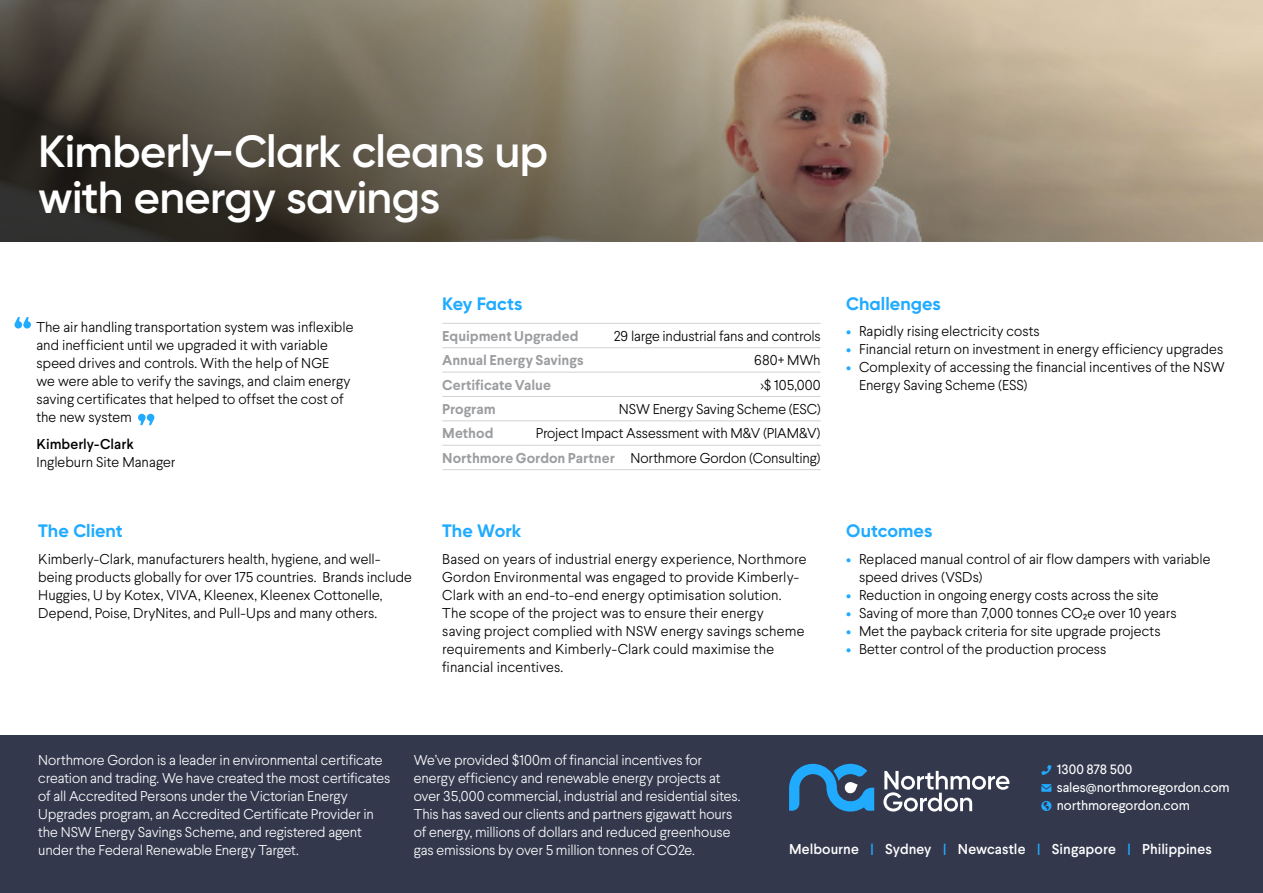
<style>
.page{position:relative;width:1263px;height:893px;background:#fff}
.page>*{position:absolute;margin:0;border:0;box-sizing:border-box;transform-origin:0 0}
.t1{font:600 45px/46.5px "Gilroy";letter-spacing:-.015em;color:#fff}
.t2{font:700 18px "Gilroy";color:#21abff}
.t3{font:300 14.25px/18px "Larsseit";color:#000}
.t4{font:300 14.25px/18px "Larsseit";letter-spacing:-.01em;color:#fff}
.t5{font:700 14.25px "Larsseit";letter-spacing:-.005em;color:#9b9da0}
.t6{font:500 14.25px "Larsseit";color:#fff}
.t7{font:500 14.25px "Larsseit";color:#000}
.t8{font:13.5px/18px "Larsseit";letter-spacing:-.005em;color:#fff}
.s1{font-weight:700;color:#9b9da0}
.s2{font-weight:400;color:#21abff}
.s3{font-family:"SS Standard";font-size:10.2px;color:#21abff}
.s4{color:#21abff}
</style>
<div class="page">
<div style="left:0;top:735px;width:1263px;height:158px;background:#33384d"></div>
<svg style="left:789px;top:763px;width:85px;height:49px"></svg>
<svg style="left:883px;top:771px;width:126px;height:40px"></svg>
<hr style="left:442px;top:323px;width:379px;height:1px;background:#d1d3d4">
<hr style="left:442px;top:347px;width:379px;height:1px;background:#d1d3d4">
<hr style="left:442px;top:372px;width:379px;height:1px;background:#d1d3d4">
<hr style="left:442px;top:396px;width:379px;height:1px;background:#d1d3d4">
<hr style="left:442px;top:420px;width:379px;height:1px;background:#d1d3d4">
<hr style="left:442px;top:445px;width:379px;height:1px;background:#d1d3d4">
<hr style="left:442px;top:469px;width:379px;height:1px;background:#d1d3d4">
<svg style="left:138px;top:414px;width:16px;height:11px"></svg>
<svg style="left:15px;top:317px;width:16px;height:12px"></svg>
<svg style="left:0;top:0;width:1263px;height:242px;background:#857968"></svg>
<h1 class="t1" style="left:38px;top:127px;width:512px">Kimberly-Clark cleans up with energy savings</h1>
<p class="t3" style="left:36px;top:318px;width:319px">The air handling transportation system was inflexible and inefficient until we upgraded it with variable speed drives and controls. With the help of NGE<br>we were able to verify the savings, and claim energy saving certificates that helped to offset the cost of the new system</p>
<p class="t7" style="left:36px;top:435px;width:99px">Kimberly-Clark</p>
<p class="t3" style="left:36px;top:453px;width:140px">Ingleburn Site Manager</p>
<p class="t2" style="left:38px;top:520px;width:86px">The Client</p>
<p class="t3" style="left:38px;top:550px;width:375px">Kimberly-Clark, manufacturers health, hygiene, and well&shy;being products globally for over 175 countries. Brands include Huggies, U by Kotex, VIVA, Kleenex, Kleenex Cottonelle, Depend, Poise, DryNites, and Pull-Ups and many others.</p>
<p class="t2" style="left:442px;top:292px;width:82px">Key Facts</p>
<p class="t5" style="left:442px;top:327px;width:138px">Equipment Upgraded</p>
<p class="t3" style="left:614px;top:327px;width:208px">29 large industrial fans and controls</p>
<p class="t5" style="left:442px;top:351px;width:143px">Annual Energy Savings</p>
<p class="t3" style="left:754px;top:351px;width:68px">680+ MWh</p>
<p class="t5" style="left:442px;top:375px;width:110px">Certificate Value</p>
<p class="t3" style="left:760px;top:375px;width:62px">&gt;$ 105,000</p>
<p class="t5" style="left:442px;top:400px;width:55px">Program</p>
<p class="t3" style="left:619px;top:400px;width:203px">NSW Energy Saving Scheme (ESC)</p>
<p class="t5" style="left:442px;top:424px;width:53px">Method</p>
<p class="t3" style="left:442px;top:421px;width:380px;line-height:24.5px;text-align:right">Project Impact Assessment with M&amp;V (PIAM&amp;V)<br><span class="s1">Northmore Gordon Partner</span> Northmore Gordon (Consulting)</p>
<p class="t2" style="left:442px;top:520px;width:80px">The Work</p>
<p class="t3" style="left:442px;top:550px;width:366px">Based on years of industrial energy experience, Northmore Gordon Environmental was engaged to provide Kimberly-Clark with an end-to-end energy optimisation solution.<br>The scope of the project was to ensure their energy<br>saving project complied with NSW energy savings scheme requirements and Kimberly-Clark could maximise the financial incentives.</p>
<p class="t2" style="left:846px;top:292px;width:96px">Challenges</p>
<p class="t3" style="left:846px;top:322px;width:195px"><span class="s2">•</span> Rapidly rising electricity costs</p>
<p class="t3" style="left:846px;top:340px;width:379px"><span class="s2">•</span> Financial return on investment in energy efficiency upgrades</p>
<p class="t3" style="left:859px;top:358px;width:367px;text-indent:-13px"><span class="s2">•</span> Complexity of accessing the financial incentives of the NSW<br>Energy Saving Scheme (ESS)</p>
<p class="t2" style="left:846px;top:520px;width:88px">Outcomes</p>
<p class="t3" style="left:859px;top:550px;width:353px;text-indent:-13px"><span class="s2">•</span> Replaced manual control of air flow dampers with variable speed drives (VSDs)</p>
<p class="t3" style="left:846px;top:586px;width:314px"><span class="s2">•</span> Reduction in ongoing energy costs across the site</p>
<p class="t3" style="left:846px;top:604px;width:332px"><span class="s2">•</span> Saving of more than 7,000 tonnes CO2e over 10 years</p>
<p class="t3" style="left:846px;top:622px;width:316px"><span class="s2">•</span> Met the payback criteria for site upgrade projects</p>
<p class="t3" style="left:846px;top:640px;width:262px"><span class="s2">•</span> Better control of the production process</p>
<p class="t4" style="left:38px;top:751px;width:354px">Northmore Gordon is a leader in environmental certificate creation and trading. We have created the most certificates of all Accredited Persons under the Victorian Energy Upgrades program, an Accredited Certificate Provider in the NSW Energy Savings Scheme, and registered agent under the Federal Renewable Energy Target.</p>
<p class="t4" style="left:414px;top:751px;width:328px">We’ve provided $100m of financial incentives for energy efficiency and renewable energy projects at over 35,000 commercial, industrial and residential sites.<br>This has saved our clients and partners gigawatt hours of energy, millions of dollars and reduced greenhouse gas emissions by over 5 million tonnes of CO2e.</p>
<p class="t8" style="left:1041px;top:760px;width:190px"><span class="s3">PHONE</span> 1300 878 500<br><span class="s3">EMAIL</span> sales@northmoregordon.com<br><span class="s3">GLOBE</span> northmoregordon.com</p>
<p class="t6" style="left:789px;top:839px;width:424px">Melbourne <span class="s4">|</span> Sydney <span class="s4">|</span> Newcastle <span class="s4">|</span> Singapore <span class="s4">|</span> Philippines</p>
</div>
